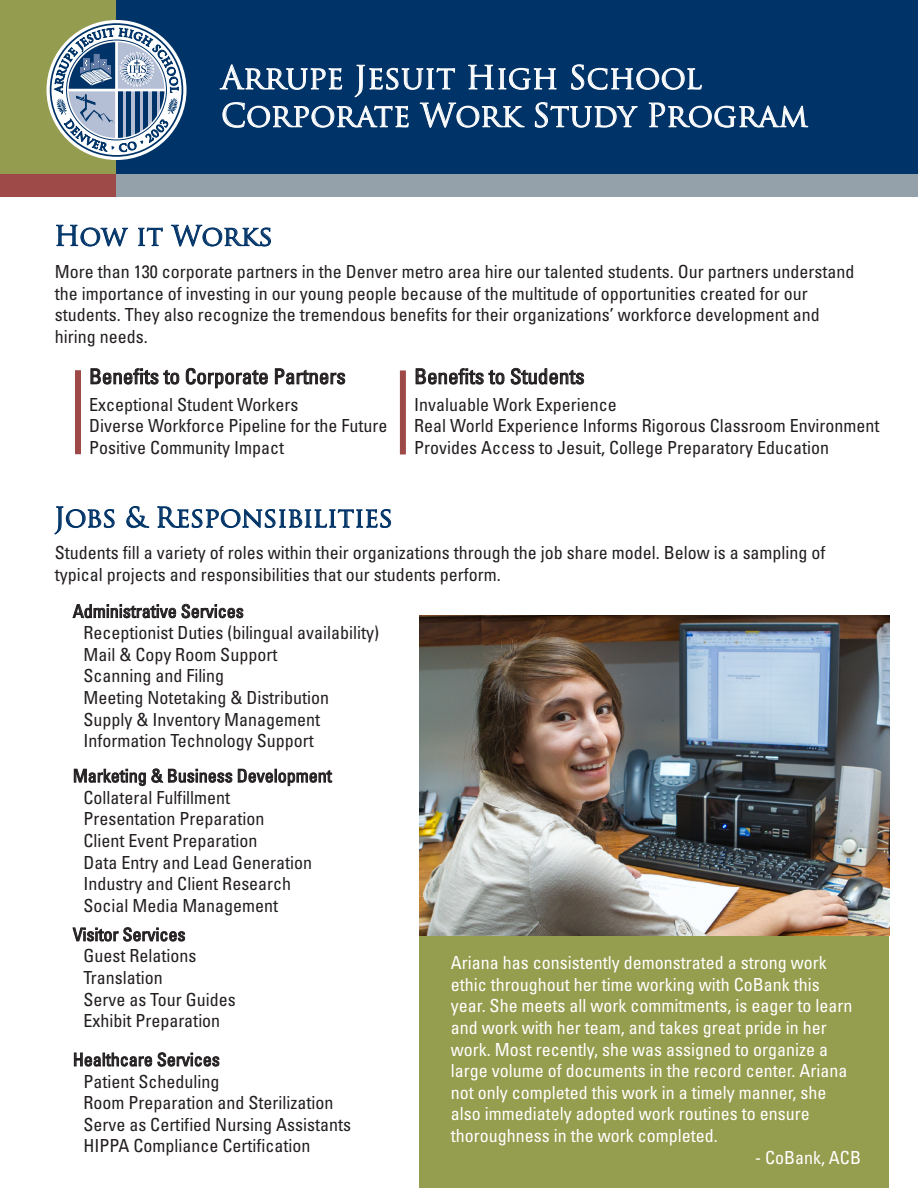
<style>
.page{position:relative;width:918px;height:1188px;background:#fff}
.page>*{position:absolute;margin:0;border:0;box-sizing:border-box;transform-origin:0 0}
.t1{font:31.5px "Trajan Pro";color:#fff}
.t2{font:27px "Trajan Pro";color:#003367}
.t3{font:condensed 21px "Univers";color:#231f20}
.t4{font:condensed 18px/21.6px "Univers";color:#231f20}
.t5{font:condensed 18px/21.6px "Univers";color:#fff}
</style>
<div class="page">
<div style="left:115px;top:0;width:803px;height:176px;background:#003367"></div>
<div style="left:0;top:0;width:116px;height:176px;background:#949c4f"></div>
<svg style="left:46px;top:20px;width:141px;height:140px"></svg>
<svg style="left:54px;top:28px;width:124px;height:124px"></svg>
<svg style="left:219px;top:64px;width:590px;height:64px"></svg>
<div style="left:115px;top:174px;width:803px;height:22px;background:#94a1aa"></div>
<div style="left:0;top:174px;width:116px;height:22px;background:#9e4a48"></div>
<svg style="left:56px;top:224px;width:72px;height:23px"></svg>
<svg style="left:138px;top:227px;width:25px;height:19px"></svg>
<svg style="left:171px;top:224px;width:100px;height:23px"></svg>
<svg style="left:54px;top:506px;width:61px;height:29px"></svg>
<svg style="left:126px;top:506px;width:24px;height:22px"></svg>
<svg style="left:157px;top:506px;width:234px;height:22px"></svg>
<svg style="left:72px;top:603px;width:172px;height:16px"></svg>
<svg style="left:74px;top:768px;width:258px;height:19px"></svg>
<svg style="left:74px;top:1052px;width:146px;height:15px"></svg>
<svg style="left:72px;top:927px;width:113px;height:15px"></svg>
<svg style="left:415px;top:368px;width:169px;height:17px"></svg>
<svg style="left:90px;top:368px;width:90px;height:17px"></svg>
<svg style="left:186px;top:368px;width:82px;height:21px"></svg>
<svg style="left:275px;top:368px;width:71px;height:17px"></svg>
<div style="left:75px;top:370px;width:6px;height:84px;background:#9d4947"></div>
<div style="left:400px;top:370px;width:6px;height:84px;background:#9d4947"></div>
<div style="left:419px;top:935px;width:470px;height:253px;background:#959d4e"></div>
<img style="left:419px;top:616px;width:470px;height:319px">
<p class="t1" style="left:221px;top:57px;width:483px">Arrupe Jesuit High School</p>
<p class="t1" style="left:221px;top:95px;width:588px">Corporate Work Study Program</p>
<p class="t2" style="left:54px;top:219px;width:221px">How it Works</p>
<p class="t4" style="left:55px;top:261px;width:801px">More than 130 corporate partners in the Denver metro area hire our talented students. Our partners understand the importance of investing in our young people because of the multitude of opportunities created for our students. They also recognize the tremendous benefits for their organizations’ workforce development and hiring needs.</p>
<p class="t3" style="left:89px;top:363px;width:258px">Benefits to Corporate Partners</p>
<p class="t4" style="left:89px;top:393px;width:211px">Exceptional Student Workers</p>
<p class="t4" style="left:89px;top:415px;width:300px">Diverse Workforce Pipeline for the Future</p>
<p class="t4" style="left:89px;top:437px;width:196px">Positive Community Impact</p>
<p class="t3" style="left:414px;top:363px;width:172px">Benefits to Students</p>
<p class="t4" style="left:414px;top:393px;width:204px">Invaluable Work Experience</p>
<p class="t4" style="left:414px;top:415px;width:467px">Real World Experience Informs Rigorous Classroom Environment</p>
<p class="t4" style="left:414px;top:437px;width:416px">Provides Access to Jesuit, College Preparatory Education</p>
<p class="t2" style="left:54px;top:500px;width:341px">Jobs &amp; Responsibilities</p>
<p class="t4" style="left:55px;top:542px;width:772px">Students fill a variety of roles within their organizations through the job share model. Below is a sampling of typical projects and responsibilities that our students perform.</p>
<p class="t4" style="left:73px;top:600px;width:172px">Administrative Services</p>
<p class="t4" style="left:83px;top:622px;width:297px">Receptionist Duties (bilingual availability)</p>
<p class="t4" style="left:83px;top:643px;width:195px">Mail &amp; Copy Room Support</p>
<p class="t4" style="left:83px;top:665px;width:142px">Scanning and Filing</p>
<p class="t4" style="left:83px;top:687px;width:247px">Meeting Notetaking &amp; Distribution</p>
<p class="t4" style="left:83px;top:708px;width:238px">Supply &amp; Inventory Management</p>
<p class="t4" style="left:83px;top:730px;width:232px">Information Technology Support</p>
<p class="t4" style="left:73px;top:765px;width:260px">Marketing &amp; Business Development</p>
<p class="t4" style="left:83px;top:786px;width:148px">Collateral Fulfillment</p>
<p class="t4" style="left:83px;top:808px;width:182px">Presentation Preparation</p>
<p class="t4" style="left:83px;top:830px;width:175px">Client Event Preparation</p>
<p class="t4" style="left:83px;top:851px;width:230px">Data Entry and Lead Generation</p>
<p class="t4" style="left:83px;top:873px;width:209px">Industry and Client Research</p>
<p class="t4" style="left:83px;top:894px;width:196px">Social Media Management</p>
<p class="t4" style="left:73px;top:923px;width:114px">Visitor Services</p>
<p class="t4" style="left:83px;top:945px;width:114px">Guest Relations</p>
<p class="t4" style="left:83px;top:967px;width:81px">Translation</p>
<p class="t4" style="left:83px;top:988px;width:154px">Serve as Tour Guides</p>
<p class="t4" style="left:83px;top:1010px;width:138px">Exhibit Preparation</p>
<p class="t4" style="left:73px;top:1049px;width:148px">Healthcare Services</p>
<p class="t4" style="left:83px;top:1070px;width:138px">Patient Scheduling</p>
<p class="t4" style="left:83px;top:1092px;width:251px">Room Preparation and Sterilization</p>
<p class="t4" style="left:83px;top:1113px;width:269px">Serve as Certified Nursing Assistants</p>
<p class="t4" style="left:83px;top:1135px;width:229px">HIPPA Compliance Certification</p>
<p class="t5" style="left:451px;top:952px;width:403px">Ariana has consistently demonstrated a strong work ethic throughout her time working with CoBank this year. She meets all work commitments, is eager to learn and work with her team, and takes great pride in her work. Most recently, she was assigned to organize a large volume of documents in the record center. Ariana not only completed this work in a timely manner, she also immediately adopted work routines to ensure thoroughness in the work completed.</p>
<p class="t5" style="left:755px;top:1146px;width:107px">- CoBank, ACB</p>
</div>
